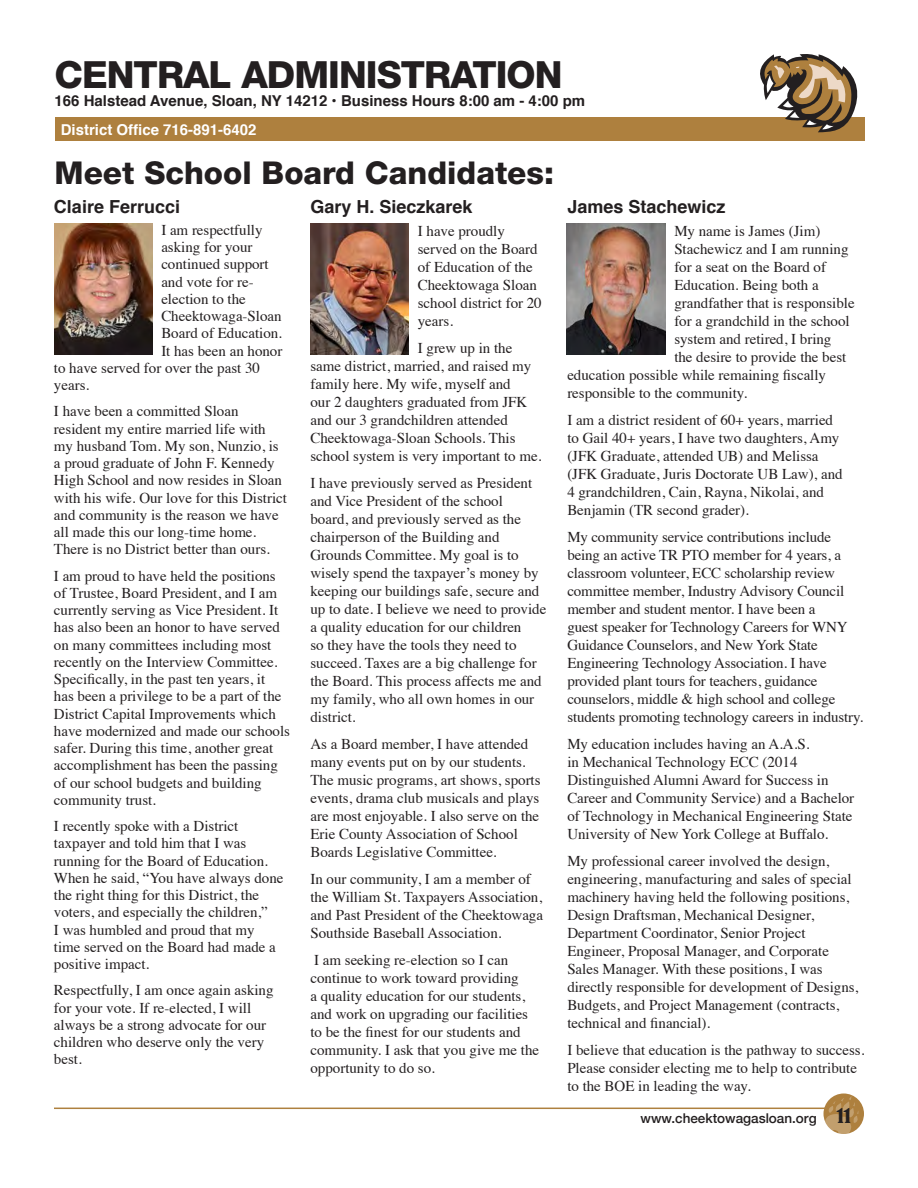
<style>
.page{position:relative;width:918px;height:1188px;background:#fff}
.page>*{position:absolute;margin:0;border:0;box-sizing:border-box;transform-origin:0 0}
.t1{font:800 37.5px "Helvetica Neue LT Std";letter-spacing:-.025em;color:#231f20}
.subsubhead{font:800 31.5px "Helvetica Neue LT Std";color:#231f20}
.subsubhead-2{font:700 18px "Helvetica";color:#231f20}
.body_Text_10_11_5{font:15px/18px "Times";color:#231f20}
.t2{font:700 15px "Helvetica";color:#231f20}
.t3{font:700 15px "Helvetica";color:#fff}
.t4{font:500 13.5px "Helvetica Neue";color:#231f20}
.s1{font-family:"Bernhard Std";font-weight:700;font-stretch:condensed;font-size:21px}
</style>
<div class="page">
<div style="left:55px;top:118px;width:810px;height:23px;background:#ae803e"></div>
<svg style="left:760px;top:54px;width:97px;height:78px"></svg>
<hr style="left:54px;top:1108px;width:790px;height:1px;background:#ae803e">
<div style="left:824px;top:1094px;width:40px;height:40px;background:#ae803e;border-radius:50%"></div>
<svg style="left:824px;top:1096px;width:34px;height:38px"></svg>
<img style="left:54px;top:224px;width:98px;height:131px">
<img style="left:310px;top:224px;width:99px;height:131px">
<img style="left:567px;top:224px;width:98px;height:131px">
<h1 class="t1" style="left:55px;top:52px;width:510px">CENTRAL ADMINISTRATION</h1>
<p class="t2" style="left:55px;top:89px;width:532px">166 Halstead Avenue, Sloan, NY 14212 • Business Hours 8:00 am - 4:00 pm</p>
<p class="t3" style="left:61px;top:118px;width:197px">District Office 716-891-6402</p>
<h3 class="subsubhead" style="left:55px;top:155px;width:501px">Meet School Board Candidates:</h3>
<h3 class="subsubhead-2" style="left:310px;top:192px;width:164px">Gary H. Sieczkarek</h3>
<p class="body_Text_10_11_5" style="left:418px;top:220px;width:125px">I have proudly served on the Board of Education of the<br>Cheektowaga Sloan school district for 20 years.</p>
<p class="body_Text_10_11_5" style="left:310px;top:337px;width:232px;text-indent:107px">I grew up in the same district, married, and raised my family here. My wife, myself and<br>our 2 daughters graduated from JFK and our 3 grandchildren attended<br>Cheektowaga-Sloan Schools. This school system is very important to me.</p>
<p class="body_Text_10_11_5" style="left:310px;top:472px;width:237px">I have previously served as President and Vice President of the school<br>board, and previously served as the chairperson of the Building and Grounds Committee. My goal is to wisely spend the taxpayer’s money by keeping our buildings safe, secure and up to date. I believe we need to provide a quality education for our children<br>so they have the tools they need to succeed. Taxes are a big challenge for the Board. This process affects me and my family, who all own homes in our district.</p>
<p class="body_Text_10_11_5" style="left:310px;top:733px;width:232px">As a Board member, I have attended many events put on by our students.<br>The music programs, art shows, sports events, drama club musicals and plays are most enjoyable. I also serve on the Erie County Association of School Boards Legislative Committee.</p>
<p class="body_Text_10_11_5" style="left:310px;top:868px;width:234px">In our community, I am a member of the William St. Taxpayers Association, and Past President of the Cheektowaga Southside Baseball Association.</p>
<p class="body_Text_10_11_5" style="left:310px;top:949px;width:230px">I am seeking re-election so I can continue to work toward providing<br>a quality education for our students, and work on upgrading our facilities to be the finest for our students and community. I ask that you give me the opportunity to do so.</p>
<h3 class="subsubhead-2" style="left:54px;top:192px;width:128px">Claire Ferrucci</h3>
<p class="body_Text_10_11_5" style="left:161px;top:220px;width:103px">I am respectfully</p>
<p class="body_Text_10_11_5" style="left:161px;top:237px;width:93px">asking for your</p>
<p class="body_Text_10_11_5" style="left:161px;top:254px;width:109px">continued support</p>
<p class="body_Text_10_11_5" style="left:161px;top:271px;width:94px">and vote for re-</p>
<p class="body_Text_10_11_5" style="left:161px;top:289px;width:86px">election to the</p>
<p class="body_Text_10_11_5" style="left:161px;top:306px;width:122px">Cheektowaga-Sloan</p>
<p class="body_Text_10_11_5" style="left:161px;top:323px;width:122px">Board of Education.</p>
<p class="body_Text_10_11_5" style="left:161px;top:340px;width:123px">It has been an honor</p>
<p class="body_Text_10_11_5" style="left:54px;top:358px;width:208px">to have served for over the past 30</p>
<p class="body_Text_10_11_5" style="left:54px;top:375px;width:37px">years.</p>
<p class="body_Text_10_11_5" style="left:54px;top:401px;width:234px;line-height:17.2px">I have been a committed Sloan resident my entire married life with my husband Tom. My son, Nunzio, is a proud graduate of John F. Kennedy High School and now resides in Sloan with his wife. Our love for this District and community is the reason we have all made this our long-time home.<br>There is no District better than ours.</p>
<p class="body_Text_10_11_5" style="left:54px;top:566px;width:237px;line-height:17.2px">I am proud to have held the positions of Trustee, Board President, and I am currently serving as Vice President. It has also been an honor to have served on many committees including most recently on the Interview Committee.<br>Specifically, in the past ten years, it<br>has been a privilege to be a part of the District Capital Improvements which have modernized and made our schools safer. During this time, another great accomplishment has been the passing of our school budgets and building community trust.</p>
<p class="body_Text_10_11_5" style="left:54px;top:816px;width:231px;line-height:17.2px">I recently spoke with a District taxpayer and told him that I was running for the Board of Education.<br>When he said, “You have always done the right thing for this District, the voters, and especially the children,”<br>I was humbled and proud that my time served on the Board had made a positive impact.</p>
<p class="body_Text_10_11_5" style="left:54px;top:980px;width:221px;line-height:17.2px">Respectfully, I am once again asking for your vote. If re-elected, I will always be a strong advocate for our children who deserve only the very best.</p>
<h3 class="subsubhead-2" style="left:567px;top:192px;width:160px">James Stachewicz</h3>
<p class="body_Text_10_11_5" style="left:674px;top:220px;width:148px">My name is James (Jim)</p>
<p class="body_Text_10_11_5" style="left:674px;top:238px;width:176px">Stachewicz and I am running</p>
<p class="body_Text_10_11_5" style="left:674px;top:256px;width:153px">for a seat on the Board of</p>
<p class="body_Text_10_11_5" style="left:674px;top:274px;width:146px">Education. Being both a</p>
<p class="body_Text_10_11_5" style="left:674px;top:292px;width:182px">grandfather that is responsible</p>
<p class="body_Text_10_11_5" style="left:674px;top:310px;width:177px">for a grandchild in the school</p>
<p class="body_Text_10_11_5" style="left:674px;top:328px;width:159px">system and retired, I bring</p>
<p class="body_Text_10_11_5" style="left:674px;top:346px;width:174px">the desire to provide the best</p>
<p class="body_Text_10_11_5" style="left:567px;top:364px;width:260px">education possible while remaining fiscally</p>
<p class="body_Text_10_11_5" style="left:567px;top:382px;width:181px">responsible to the community.</p>
<p class="body_Text_10_11_5" style="left:567px;top:409px;width:277px">I am a district resident of 60+ years, married to Gail 40+ years, I have two daughters, Amy (JFK Graduate, attended UB) and Melissa (JFK Graduate, Juris Doctorate UB Law), and 4 grandchildren, Cain, Rayna, Nikolai, and Benjamin (TR second grader).</p>
<p class="body_Text_10_11_5" style="left:567px;top:526px;width:297px">My community service contributions include being an active TR PTO member for 4 years, a classroom volunteer, ECC scholarship review committee member, Industry Advisory Council member and student mentor. I have been a<br>guest speaker for Technology Careers for WNY Guidance Counselors, and New York State Engineering Technology Association. I have provided plant tours for teachers, guidance counselors, middle &amp; high school and college students promoting technology careers in industry.</p>
<p class="body_Text_10_11_5" style="left:567px;top:733px;width:288px">My education includes having an A.A.S.<br>in Mechanical Technology ECC (2014<br>Distinguished Alumni Award for Success in Career and Community Service) and a Bachelor of Technology in Mechanical Engineering State University of New York College at Buffalo.</p>
<p class="body_Text_10_11_5" style="left:567px;top:850px;width:293px">My professional career involved the design, engineering, manufacturing and sales of special machinery having held the following positions, Design Draftsman, Mechanical Designer, Department Coordinator, Senior Project Engineer, Proposal Manager, and Corporate Sales Manager. With these positions, I was directly responsible for development of Designs, Budgets, and Project Management (contracts, technical and financial).</p>
<p class="body_Text_10_11_5" style="left:567px;top:1039px;width:299px">I believe that education is the pathway to success.<br>Please consider electing me to help to contribute to the BOE in leading the way.</p>
<p class="t4" style="left:641px;top:1107px;width:212px">www.cheektowagasloan.org <span class="s1">11</span></p>
</div>
